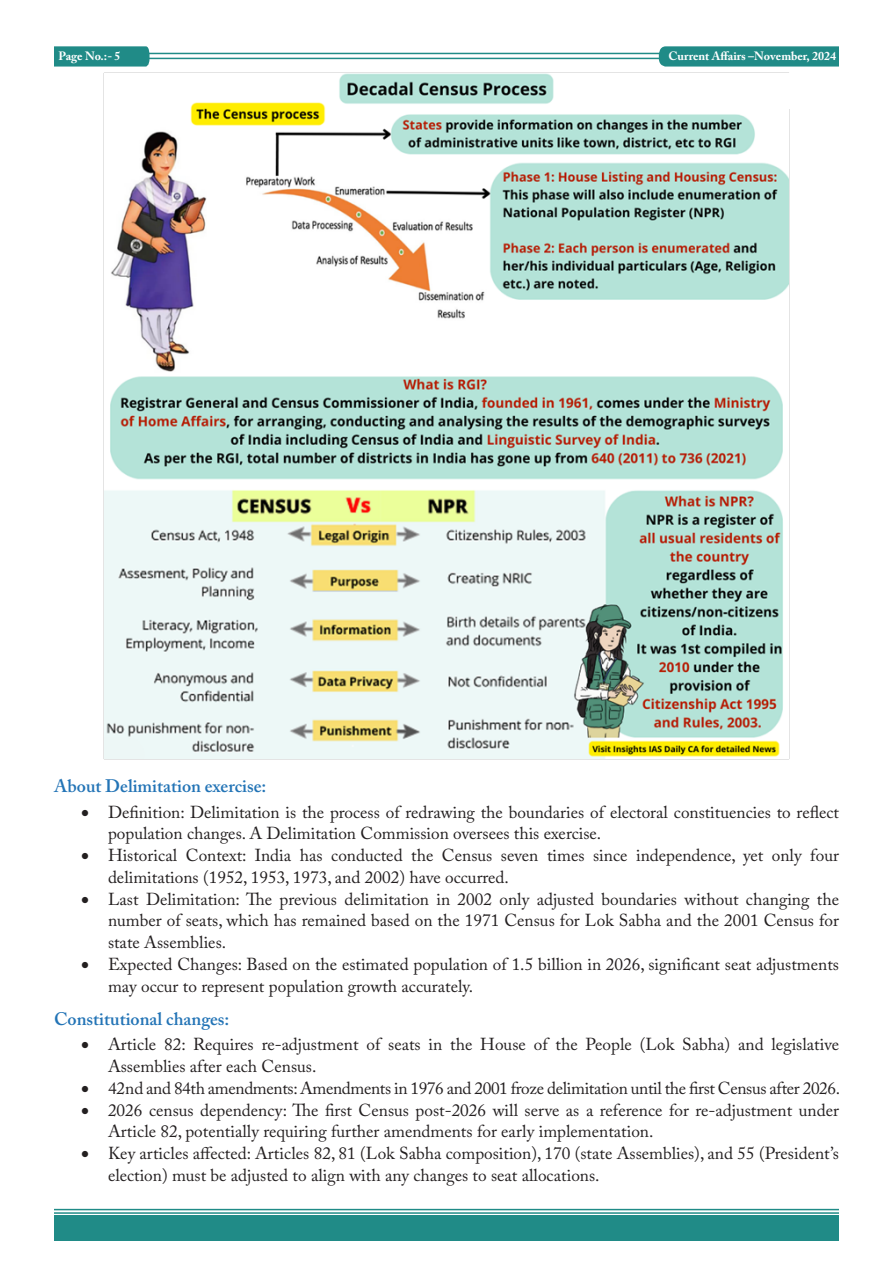
<style>
.page{position:relative;width:893px;height:1263px;background:#fff}
.page>*{position:absolute;margin:0;border:0;box-sizing:border-box;transform-origin:0 0}
.Sub_heading{font:600 18px "Adobe Caslon Pro";color:#2374b6}
.t1{font:17.25px/21.8px "Adobe Caslon Pro";color:#231f20}
.t2{font:17.25px "Adobe Caslon Pro";letter-spacing:-.02em;color:#231f20}
.t3{font:700 12px "Adobe Caslon Pro";color:#fff}
</style>
<div class="page">
<hr style="left:148px;top:53px;width:691px;height:1px;background:#208b87">
<hr style="left:148px;top:58px;width:690px;height:1px;background:#208b87">
<svg style="left:54px;top:46px;width:96px;height:21px;background:#2a908c"></svg>
<svg style="left:659px;top:46px;width:180px;height:21px;background:#29908c"></svg>
<hr style="left:54px;top:1209px;width:785px;height:1px;background:#208b87">
<hr style="left:54px;top:1212px;width:785px;height:2px;background:#208b87">
<div style="left:54px;top:1215px;width:785px;height:26px;background:#208b87"></div>
<img style="left:104px;top:73px;width:686px;height:687px">
<div style="left:737px;top:74px;width:53px;height:35px;background:#fff"></div>
<p class="t3" style="left:59px;top:49px;width:64px">Page No.:- 5</p>
<p class="t3" style="left:668px;top:49px;width:169px">Current Affairs –November, 2024</p>
<p class="Sub_heading" style="left:54px;top:775px;width:214px">About Delimitation exercise:</p>
<p class="t1" style="left:108px;top:801px;width:732px;text-indent:-27px">• Definition: Delimitation is the process of redrawing the boundaries of electoral constituencies to reflect population changes. A Delimitation Commission oversees this exercise.</p>
<p class="t1" style="left:108px;top:844px;width:732px;text-indent:-27px">• Historical Context: India has conducted the Census seven times since independence, yet only four delimitations (1952, 1953, 1973, and 2002) have occurred.</p>
<p class="t1" style="left:108px;top:888px;width:733px;text-align:justify;text-indent:-27px">• Last Delimitation: The previous delimitation in 2002 only adjusted boundaries without changing the number of seats, which has remained based on the 1971 Census for Lok Sabha and the 2001 Census for state Assemblies.</p>
<p class="t1" style="left:108px;top:953px;width:732px;text-indent:-27px">• Expected Changes: Based on the estimated population of 1.5 billion in 2026, significant seat adjustments may occur to represent population growth accurately.</p>
<p class="Sub_heading" style="left:54px;top:1008px;width:177px">Constitutional changes:</p>
<p class="t1" style="left:108px;top:1033px;width:732px;text-indent:-27px">• Article 82: Requires re-adjustment of seats in the House of the People (Lok Sabha) and legislative<br>Assemblies after each Census.</p>
<p class="t2" style="left:81px;top:1078px;width:761px">• 42nd and 84th amendments: Amendments in 1976 and 2001 froze delimitation until the first Census after 2026.</p>
<p class="t1" style="left:108px;top:1099px;width:732px;text-indent:-27px">• 2026 census dependency: The first Census post-2026 will serve as a reference for re-adjustment under<br>Article 82, potentially requiring further amendments for early implementation.</p>
<p class="t1" style="left:108px;top:1142px;width:732px;text-indent:-27px">• Key articles affected: Articles 82, 81 (Lok Sabha composition), 170 (state Assemblies), and 55 (President’s election) must be adjusted to align with any changes to seat allocations.</p>
</div>
